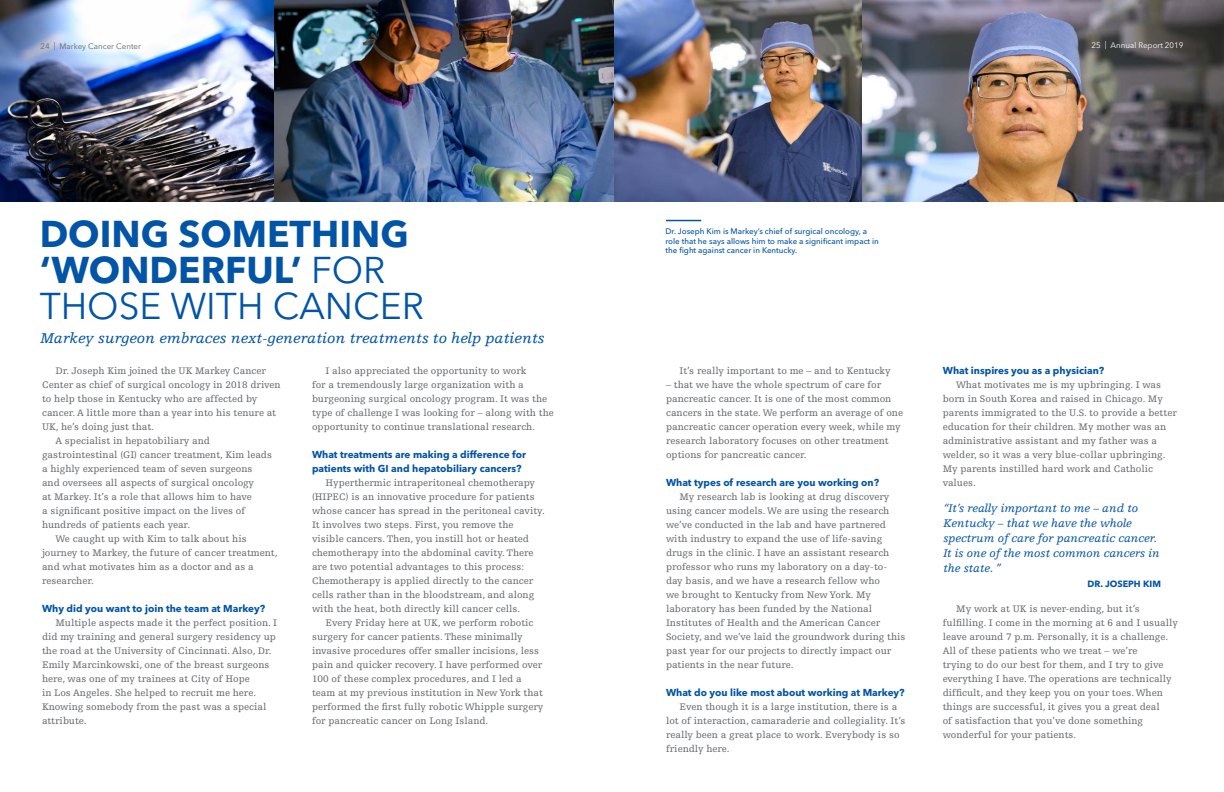
<style>
.page{position:relative;width:1224px;height:792px;background:#fff}
.page>*{position:absolute;margin:0;border:0;box-sizing:border-box;transform-origin:0 0}
.t1{font:700 37px/36px "Avenir Next LT Pro";color:#0154a6}
.t2{font:italic 15px "Egyptienne FLT Std";color:#0154a6}
.t3{font:italic 11.7px/15px "Egyptienne FLT Std";color:#0154a6}
.t4{font:10px/14px "Egyptienne FLT Std";color:#63666a}
.t5{font:700 10px/14px "Avenir Next LT Pro";color:#0154a6}
.t6{font:700 9px "Avenir Next LT Pro";color:#0154a6}
.t7{font:500 8px/9.6px "Avenir Next LT Pro";color:#0154a6}
.t8{font:8px "Avenir Next LT Pro";color:#63666a}
.t9{font:8px "Avenir Next LT Pro";color:#fff}
.s1{font-weight:400}
</style>
<div class="page">
<img style="left:291px;top:0;width:572px;height:202px">
<img style="left:0;top:0;width:291px;height:202px">
<img style="left:863px;top:0;width:361px;height:202px">
<hr style="left:666px;top:220px;width:35px;height:1px;background:#0154a6">
<p class="t8" style="left:40px;top:41px;width:102px">24 | Markey Cancer Center</p>
<p class="t1" style="left:40px;top:215px;width:386px">DOING SOMETHING ‘WONDERFUL’ <span class="s1">FOR<br>THOSE WITH CANCER</span></p>
<p class="t2" style="left:40px;top:330px;width:506px">Markey surgeon embraces next-generation treatments to help patients</p>
<p class="t4" style="left:42px;top:364px;width:240px;text-indent:14px">Dr. Joseph Kim joined the UK Markey Cancer Center as chief of surgical oncology in 2018 driven to help those in Kentucky who are affected by cancer. A little more than a year into his tenure at UK, he’s doing just that.</p>
<p class="t4" style="left:42px;top:434px;width:232px;text-indent:14px">A specialist in hepatobiliary and gastrointestinal (GI) cancer treatment, Kim leads a highly experienced team of seven surgeons and oversees all aspects of surgical oncology<br>at Markey. It’s a role that allows him to have<br>a significant positive impact on the lives of hundreds of patients each year.</p>
<p class="t4" style="left:42px;top:532px;width:237px;text-indent:14px">We caught up with Kim to talk about his journey to Markey, the future of cancer treatment, and what motivates him as a doctor and as a researcher.</p>
<p class="t5" style="left:42px;top:601px;width:225px">Why did you want to join the team at Markey?</p>
<p class="t4" style="left:42px;top:616px;width:237px;text-indent:14px">Multiple aspects made it the perfect position. I did my training and general surgery residency up the road at the University of Cincinnati. Also, Dr.<br>Emily Marcinkowski, one of the breast surgeons here, was one of my trainees at City of Hope<br>in Los Angeles. She helped to recruit me here.<br>Knowing somebody from the past was a special attribute.</p>
<p class="t4" style="left:312px;top:364px;width:243px;text-indent:14px">I also appreciated the opportunity to work<br>for a tremendously large organization with a burgeoning surgical oncology program. It was the type of challenge I was looking for – along with the opportunity to continue translational research.</p>
<p class="t5" style="left:312px;top:447px;width:216px">What treatments are making a difference for patients with GI and hepatobiliary cancers?</p>
<p class="t4" style="left:312px;top:476px;width:234px;text-indent:14px">Hyperthermic intraperitoneal chemotherapy (HIPEC) is an innovative procedure for patients whose cancer has spread in the peritoneal cavity.<br>It involves two steps. First, you remove the visible cancers. Then, you instill hot or heated chemotherapy into the abdominal cavity. There are two potential advantages to this process:<br>Chemotherapy is applied directly to the cancer cells rather than in the bloodstream, and along with the heat, both directly kill cancer cells.</p>
<p class="t4" style="left:312px;top:616px;width:233px;text-indent:14px">Every Friday here at UK, we perform robotic surgery for cancer patients. These minimally invasive procedures offer smaller incisions, less pain and quicker recovery. I have performed over 100 of these complex procedures, and I led a team at my previous institution in New York that performed the first fully robotic Whipple surgery for pancreatic cancer on Long Island.</p>
<p class="t9" style="left:1092px;top:40px;width:93px">25 | Annual Report 2019</p>
<p class="t7" style="left:666px;top:227px;width:215px">Dr. Joseph Kim is Markey’s chief of surgical oncology, a role that he says allows him to make a significant impact in the fight against cancer in Kentucky.</p>
<p class="t4" style="left:680px;top:364px;width:213px">It’s really important to me – and to Kentucky</p>
<p class="t4" style="left:666px;top:378px;width:239px">– that we have the whole spectrum of care for pancreatic cancer. It is one of the most common cancers in the state. We perform an average of one pancreatic cancer operation every week, while my research laboratory focuses on other treatment options for pancreatic cancer.</p>
<p class="t5" style="left:666px;top:475px;width:215px">What types of research are you working on?</p>
<p class="t4" style="left:666px;top:490px;width:241px;text-indent:14px">My research lab is looking at drug discovery using cancer models. We are using the research we’ve conducted in the lab and have partnered with industry to expand the use of life-saving drugs in the clinic. I have an assistant research professor who runs my laboratory on a day-to&shy;day basis, and we have a research fellow who<br>we brought to Kentucky from New York. My laboratory has been funded by the National Institutes of Health and the American Cancer Society, and we’ve laid the groundwork during this past year for our projects to directly impact our patients in the near future.</p>
<p class="t5" style="left:666px;top:685px;width:240px">What do you like most about working at Markey?</p>
<p class="t4" style="left:666px;top:700px;width:241px;text-indent:14px">Even though it is a large institution, there is a lot of interaction, camaraderie and collegiality. It’s really been a great place to work. Everybody is so friendly here.</p>
<p class="t5" style="left:943px;top:364px;width:163px">What inspires you as a physician?</p>
<p class="t4" style="left:943px;top:378px;width:236px;text-indent:14px">What motivates me is my upbringing. I was born in South Korea and raised in Chicago. My parents immigrated to the U.S. to provide a better education for their children. My mother was an administrative assistant and my father was a welder, so it was a very blue-collar upbringing.<br>My parents instilled hard work and Catholic values.</p>
<p class="t3" style="left:944px;top:501px;width:218px">“It’s really important to me – and to<br>Kentucky – that we have the whole spectrum of care for pancreatic cancer.<br>It is one of the most common cancers in the state. ”</p>
<p class="t6" style="left:1088px;top:579px;width:75px">DR. JOSEPH KIM</p>
<p class="t4" style="left:943px;top:602px;width:237px;text-indent:14px">My work at UK is never-ending, but it’s fulfilling. I come in the morning at 6 and I usually leave around 7 p.m. Personally, it is a challenge.<br>All of these patients who we treat – we’re<br>trying to do our best for them, and I try to give everything I have. The operations are technically difficult, and they keep you on your toes. When things are successful, it gives you a great deal<br>of satisfaction that you’ve done something wonderful for your patients.</p>
</div>
